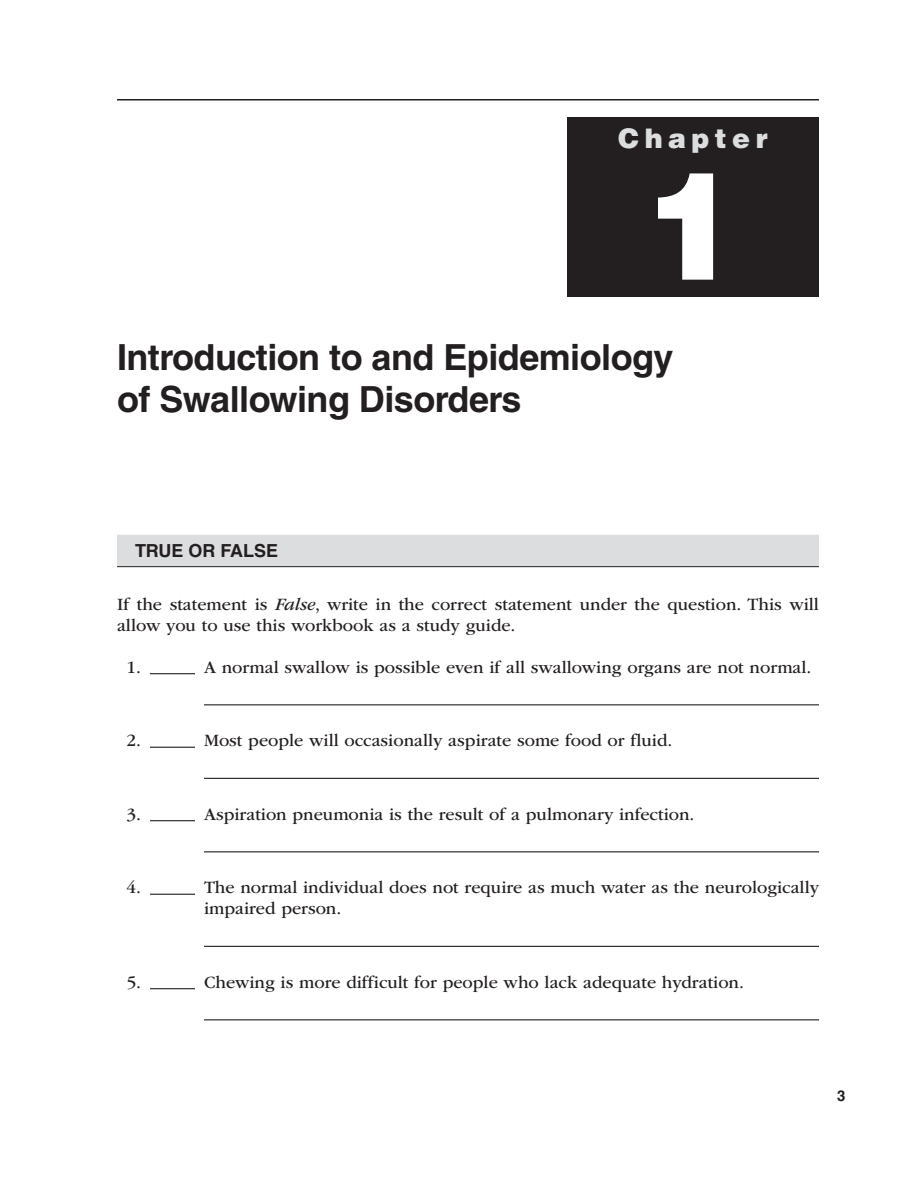
<style>
.page{position:relative;width:918px;height:1188px;background:#fff}
.page>*{position:absolute;margin:0;border:0;box-sizing:border-box;transform-origin:0 0}
.t1{font:900 148.5px "Helvetica";color:#fff}
.t2{font:700 36px/42px "Helvetica";letter-spacing:-.015em;color:#231f20}
.t3{font:900 27px "Helvetica";letter-spacing:.2em;color:#dcdddf}
.t4{font:18px/21px "ITC Garamond Std";color:#231f20}
.t5{font:700 18px "Helvetica";color:#231f20}
.t6{font:700 15px "Helvetica";color:#231f20}
.s1{font-style:italic}
</style>
<div class="page">
<hr style="left:117px;top:99px;width:702px;height:1px;background:#231f20">
<div style="left:567px;top:117px;width:252px;height:180px;background:#231f20"></div>
<div style="left:117px;top:535px;width:702px;height:31px;background:#dcdddf"></div>
<hr style="left:117px;top:566px;width:702px;height:1px;background:#231f20">
<hr style="left:150px;top:673px;width:45px;height:1px;background:#231f20">
<hr style="left:204px;top:704px;width:615px;height:1px;background:#231f20">
<hr style="left:150px;top:747px;width:45px;height:1px;background:#231f20">
<hr style="left:204px;top:778px;width:615px;height:1px;background:#231f20">
<hr style="left:150px;top:820px;width:45px;height:1px;background:#231f20">
<hr style="left:204px;top:851px;width:615px;height:1px;background:#231f20">
<hr style="left:150px;top:894px;width:45px;height:1px;background:#231f20">
<hr style="left:204px;top:946px;width:615px;height:1px;background:#231f20">
<hr style="left:150px;top:988px;width:45px;height:1px;background:#231f20">
<hr style="left:204px;top:1019px;width:615px;height:1px;background:#231f20">
<h3 class="t3" style="left:618px;top:120px;width:151px">Chapter</h3>
<h1 class="t1" style="left:643px;top:129px;width:101px">1</h1>
<h2 class="t2" style="left:117px;top:336px;width:558px">Introduction to and Epidemiology of Swallowing Disorders</h2>
<p class="t5" style="left:135px;top:540px;width:132px">True or False</p>
<p class="t4" style="left:117px;top:594px;width:703px">If the statement is <span class="s1">False</span>, write in the correct statement under the question. This will allow you to use this workbook as a study guide.</p>
<p class="t4" style="left:127px;top:657px;width:16px">1.</p>
<p class="t4" style="left:204px;top:657px;width:609px">A normal swallow is possible even if all swallowing organs are not normal.</p>
<p class="t4" style="left:127px;top:730px;width:16px">2.</p>
<p class="t4" style="left:204px;top:730px;width:470px">Most people will occasionally aspirate some food or fluid.</p>
<p class="t4" style="left:127px;top:804px;width:16px">3.</p>
<p class="t4" style="left:204px;top:804px;width:492px">Aspiration pneumonia is the result of a pulmonary infection.</p>
<p class="t4" style="left:127px;top:877px;width:16px">4.</p>
<p class="t4" style="left:204px;top:877px;width:616px">The normal individual does not require as much water as the neurologically impaired person.</p>
<p class="t4" style="left:127px;top:972px;width:16px">5.</p>
<p class="t4" style="left:204px;top:972px;width:541px">Chewing is more difficult for people who lack adequate hydration.</p>
<p class="t6" style="left:837px;top:1086px;width:10px">3</p>
</div>
